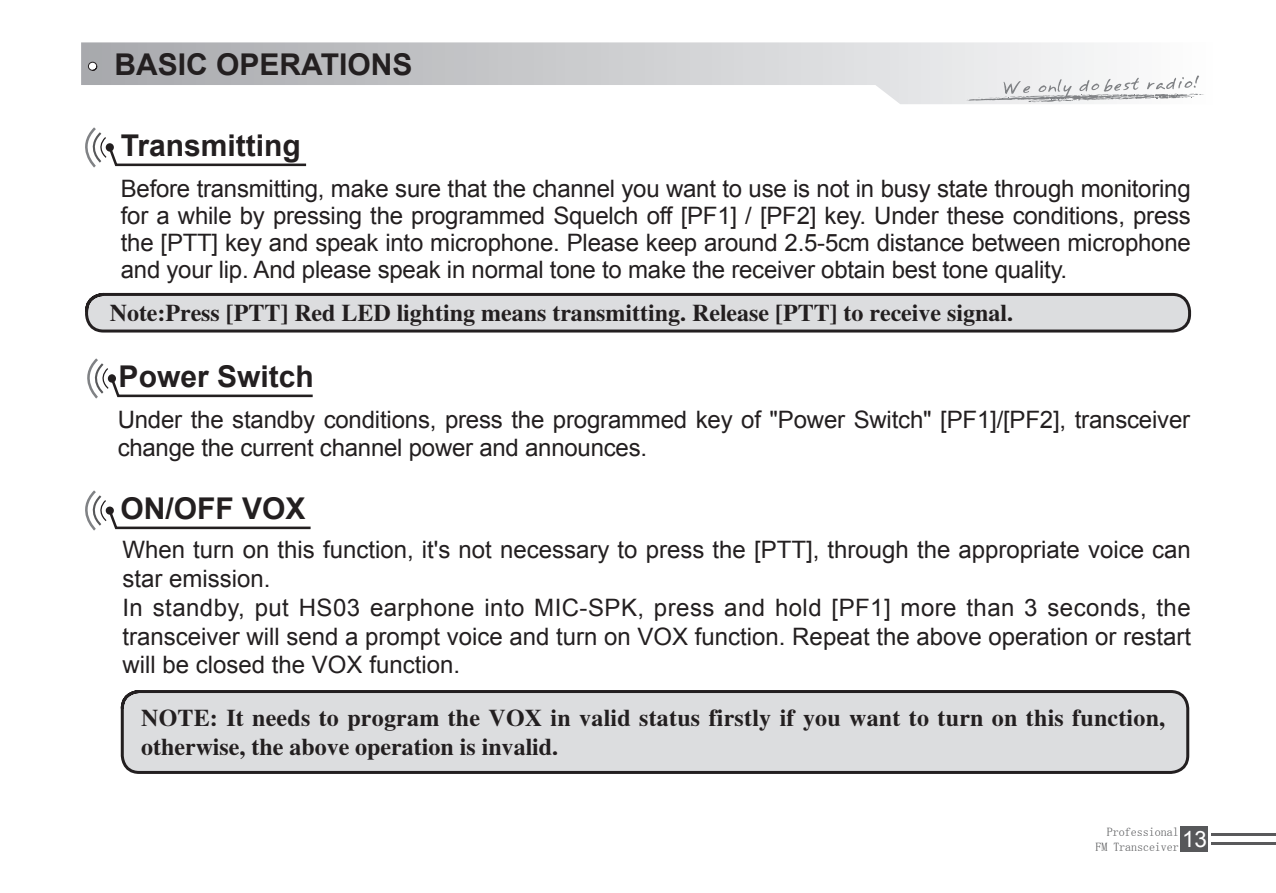
<style>
.page{position:relative;width:1276px;height:893px;background:#fff}
.page>*{position:absolute;margin:0;border:0;box-sizing:border-box;transform-origin:0 0}
.t1{font:700 30px "Arial";color:#231f20}
.t2{font:24px/28.8px "Arial";color:#231f20}
.t3{font:24px/28.8px "FZXBSJW GB1 0";color:#231f20}
.t4{font:12px/14.4px "Sim Sun";color:#57585a}
</style>
<div class="page">
<svg style="left:81px;top:42px;width:1027px;height:62px"></svg>
<svg style="left:88px;top:61px;width:10px;height:10px"></svg>
<svg style="left:965px;top:75px;width:239px;height:28px"></svg>
<div style="left:1180px;top:826px;width:28px;height:25px;background:#57585a"></div>
<hr style="left:1210px;top:833px;width:66px;height:3px;background:#59595b">
<hr style="left:1210px;top:842px;width:66px;height:3px;background:#59595b">
<svg style="left:85px;top:292px;width:1107px;height:41px;background:#c1c1c3"></svg>
<svg style="left:85px;top:127px;width:222px;height:41px"></svg>
<svg style="left:87px;top:358px;width:226px;height:41px"></svg>
<svg style="left:85px;top:490px;width:226px;height:41px"></svg>
<svg style="left:120px;top:690px;width:1070px;height:84px;background:#ceced0"></svg>
<p class="t1" style="left:115px;top:44px;width:299px">BASIC OPERATIONS</p>
<p class="t1" style="left:121px;top:125px;width:182px">Transmitting</p>
<p class="t2" style="left:121px;top:175px;width:1071px;line-height:27px;text-align:justify">Before transmitting, make sure that the channel you want to use is not in busy state through monitoring for a while by pressing the programmed Squelch off [PF1] / [PF2] key. Under these conditions, press the [PTT] key and speak into microphone. Please keep around 2.5-5cm distance between microphone and your lip. And please speak in normal tone to make the receiver obtain best tone quality.</p>
<p class="t3" style="left:110px;top:299px;width:905px">Note:Press [PTT] Red LED lighting means transmitting. Release [PTT] to receive signal.</p>
<p class="t1" style="left:119px;top:357px;width:197px">Power Switch</p>
<p class="t2" style="left:118px;top:405px;width:1074px">Under the standby conditions, press the programmed key of "Power Switch" [PF1]/[PF2], transceiver change the current channel power and announces.</p>
<p class="t1" style="left:120px;top:488px;width:187px">ON/OFF VOX</p>
<p class="t2" style="left:122px;top:536px;width:1070px">When turn on this function, it's not necessary to press the [PTT], through the appropriate voice can star emission.<br>In standby, put HS03 earphone into MIC-SPK, press and hold [PF1] more than 3 seconds, the transceiver will send a prompt voice and turn on VOX function. Repeat the above operation or restart will be closed the VOX function.</p>
<p class="t3" style="left:141px;top:704px;width:1025px">NOTE: It needs to program the VOX in valid status firstly if you want to turn on this function, otherwise, the above operation is invalid.</p>
<p class="t4" style="left:1095px;top:825px;width:113px;text-indent:11px">Professional<br>FM Transceiver <sup>13</sup></p>
</div>
